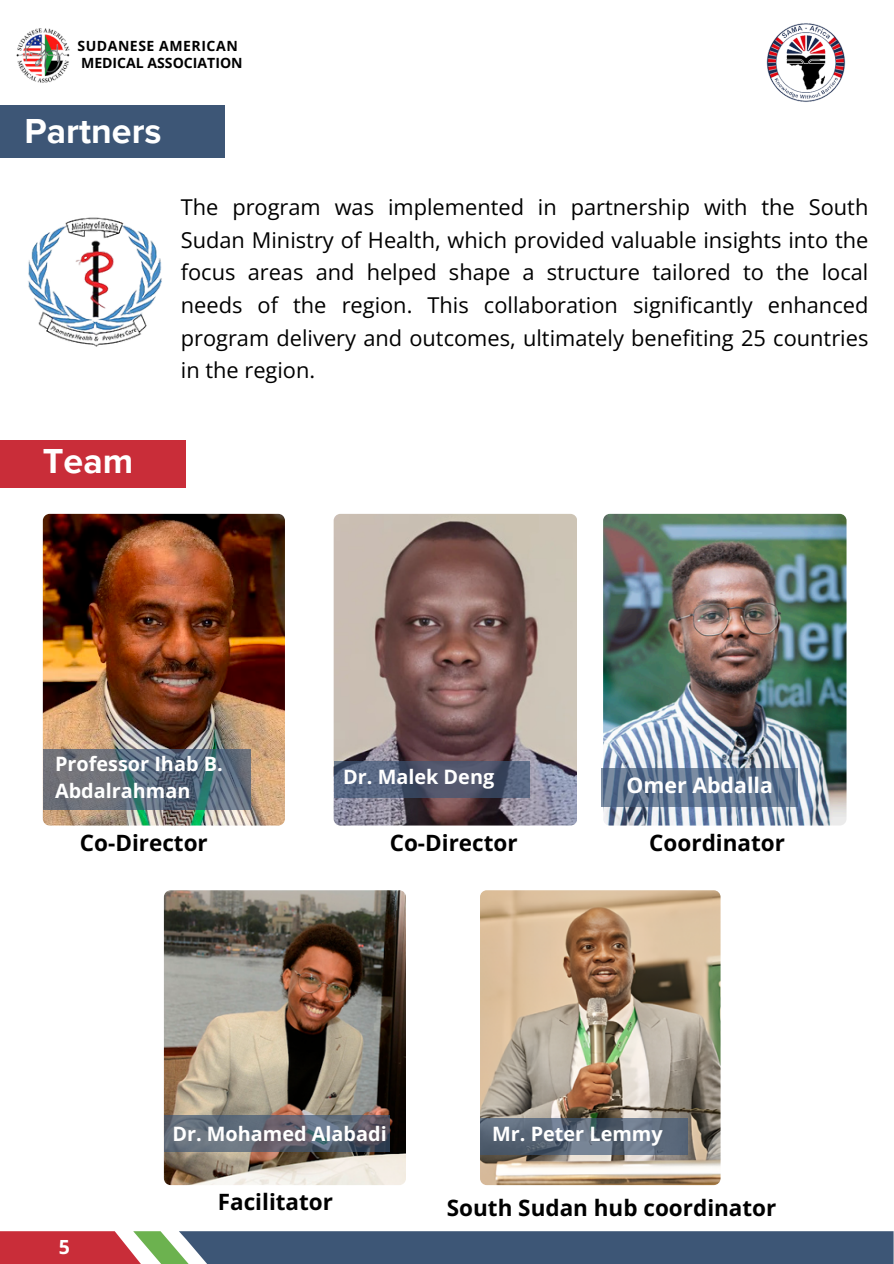
<style>
.page{position:relative;width:894px;height:1264px;background:#fff}
.page>*{position:absolute;margin:0;border:0;box-sizing:border-box;transform-origin:0 0}
.t1{font:700 35.7px "Proxima Nova";color:#fff}
.t2{font:700 22.5px "Open Sans";color:#000}
.t3{font:21.75px/32.7px "Open Sans";color:#000;text-align:justify}
.t4{font:700 21.3px "Open Sans";color:#fff}
.t5{font:700 19.8px/27px "Open Sans";color:#fff}
.t6{font:700 19.5px "Open Sans";color:#fff}
.t7{font:700 14.1px "Open Sans";color:#000}
.t8{font:700 14.1px "Open Sans";letter-spacing:.04em;color:#000}
</style>
<div class="page">
<svg style="left:0;top:1231px;width:893px;height:32px;background:#5b5b72"></svg>
<img style="left:16px;top:28px;width:54px;height:55px">
<img style="left:603px;top:514px;width:243px;height:311px;border-radius:7px">
<svg style="left:601px;top:768px;width:196px;height:38px;background:#607591"></svg>
<div style="left:0;top:105px;width:224px;height:53px;background:#3d5676"></div>
<div style="left:0;top:440px;width:185px;height:48px;background:#c92d39"></div>
<img style="left:28px;top:217px;width:134px;height:130px">
<img style="left:766px;top:23px;width:80px;height:79px">
<img style="left:43px;top:514px;width:242px;height:311px;border-radius:7px">
<svg style="left:43px;top:749px;width:208px;height:60px;background:#606d7a"></svg>
<img style="left:164px;top:890px;width:242px;height:295px;border-radius:7px">
<svg style="left:164px;top:1115px;width:225px;height:37px;background:#5f6673"></svg>
<img style="left:480px;top:890px;width:240px;height:295px;border-radius:7px">
<svg style="left:480px;top:1118px;width:207px;height:36px;background:#5d6a7b"></svg>
<img style="left:333px;top:514px;width:243px;height:311px;border-radius:7px">
<svg style="left:333px;top:761px;width:196px;height:36px;background:#505a73"></svg>
<p class="t8" style="left:77px;top:36px;width:162px">SUDANESE AMERICAN</p>
<h4 class="t7" style="left:81px;top:53px;width:163px">MEDICAL ASSOCIATION</h4>
<h4 class="t1" style="left:25px;top:110px;width:138px">Partners</h4>
<p class="t3" style="left:181px;top:190px;width:689px">The program was implemented in partnership with the South Sudan Ministry of Health, which provided valuable insights into the focus areas and helped shape a structure tailored to the local needs of the region. This collaboration significantly enhanced program delivery and outcomes, ultimately benefiting 25 countries in the region.</p>
<h2 class="t1" style="left:43px;top:440px;width:92px">Team</h2>
<h4 class="t5" style="left:55px;top:749px;width:169px">Professor Ihab B.<br>Abdalrahman</h4>
<h2 class="t5" style="left:343px;top:762px;width:152px">Dr. Malek Deng</h2>
<p class="t2" style="left:80px;top:827px;width:129px">Co-Director</p>
<h2 class="t2" style="left:389px;top:827px;width:129px">Co-Director</h2>
<p class="t4" style="left:626px;top:770px;width:148px">Omer Abdalla</p>
<h2 class="t2" style="left:649px;top:827px;width:137px">Coordinator</h2>
<p class="t5" style="left:172px;top:1119px;width:216px">Dr. Mohamed Alabadi</p>
<h4 class="t5" style="left:492px;top:1119px;width:172px">Mr. Peter Lemmy</h4>
<h2 class="t6" style="left:59px;top:1232px;width:13px">5</h2>
<h2 class="t2" style="left:218px;top:1186px;width:117px">Facilitator</h2>
<p class="t2" style="left:446px;top:1192px;width:331px">South Sudan hub coordinator</p>
</div>
